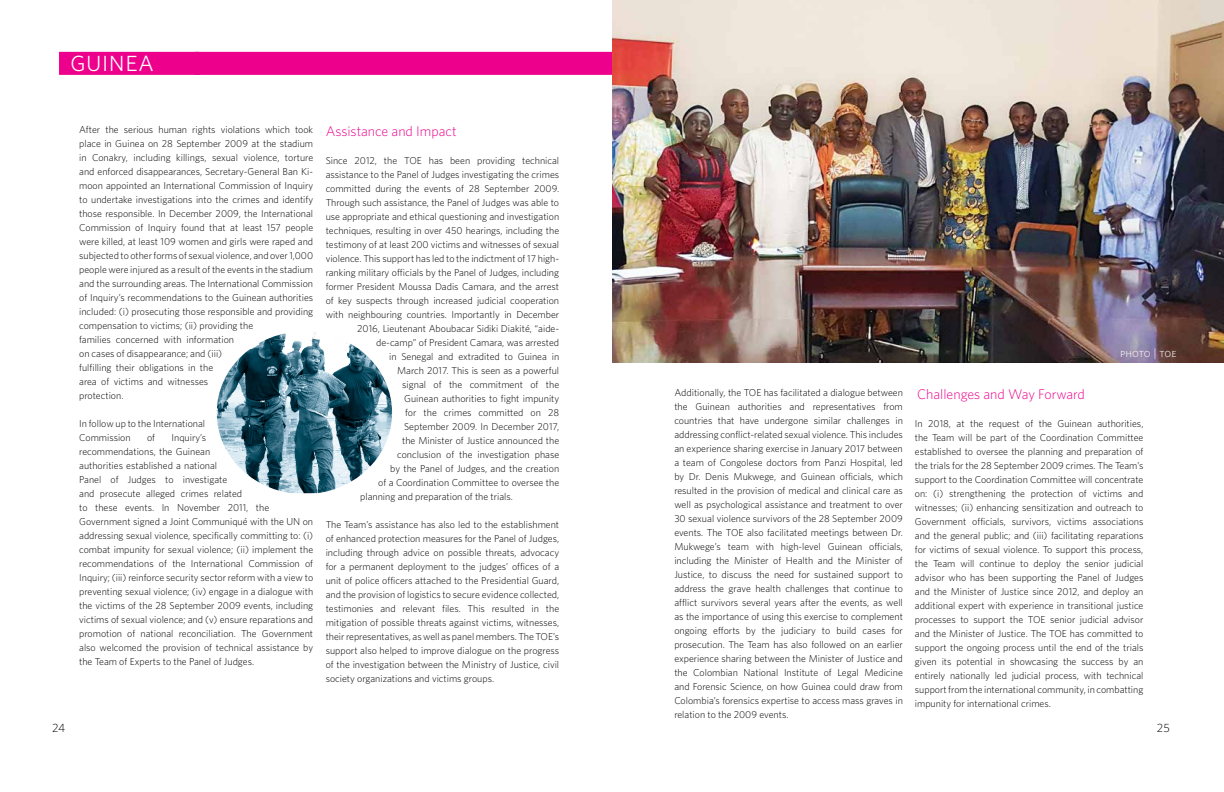
<style>
.page{position:relative;width:1224px;height:792px;background:#fff}
.page>*{position:absolute;margin:0;border:0;box-sizing:border-box;transform-origin:0 0}
.t1{font:30px "Whitney Light SC";color:#fff}
.t2{font:300 14px "Whitney";color:#ec008c}
.t3{font:12px "Whitney Light SC";letter-spacing:-.005em;color:#fff}
.t4{font:300 12px "Whitney";color:#000}
.t5{font:300 10px/14px "Whitney";color:#000;text-align:justify}
</style>
<div class="page">
<img style="left:612px;top:0;width:612px;height:363px">
<div style="left:59px;top:52px;width:553px;height:23px;background:#ec008c"></div>
<img style="left:218px;top:333px;width:173px;height:160px">
<div style="left:213px;top:328px;width:183px;height:170px;border:4px solid #fff;border-radius:50%"></div>
<h1 class="t1" style="left:70px;top:43px;width:85px">guinea</h1>
<p class="t5" style="left:79px;top:123px;width:236px;text-align:left">After the serious human rights violations which took place in Guinea on 28 September 2009 at the stadium in Conakry, including killings, sexual violence, torture and enforced disappearances, Secretary-General Ban Ki&shy;moon appointed an International Commission of Inquiry to undertake investigations into the crimes and identify those responsible. In December 2009, the International Commission of Inquiry found that at least 157 people were killed, at least 109 women and girls were raped and subjected to other forms of sexual violence, and over 1,000 people were injured as a result of the events in the stadium and the surrounding areas. The International Commission of Inquiry’s recommendations to the Guinean authorities included: (i) prosecuting those responsible and providing compensation to victims; (ii) providing the<br>families concerned with information<br>on cases of disappearance; and (iii)<br>fulfilling their obligations in the<br>area of victims and witnesses<br>protection.</p>
<p class="t5" style="left:79px;top:417px;width:127px">In follow up to the International<br>Commission</p>
<p class="t5" style="left:147px;top:431px;width:10px">of</p>
<p class="t5" style="left:79px;top:431px;width:236px;text-align:left;text-indent:92px">Inquiry’s<br>recommendations, the Guinean<br>authorities established a national<br>Panel of Judges to investigate<br>and prosecute alleged crimes related<br>to these events. In November 2011, the Government signed a Joint Communiqué with the UN on addressing sexual violence, specifically committing to: (i) combat impunity for sexual violence; (ii) implement the recommendations of the International Commission of Inquiry; (iii) reinforce security sector reform with a view to preventing sexual violence; (iv) engage in a dialogue with the victims of the 28 September 2009 events, including victims of sexual violence; and (v) ensure reparations and promotion of national reconciliation. The Government also welcomed the provision of technical assistance by the Team of Experts to the Panel of Judges.</p>
<h2 class="t2" style="left:326px;top:123px;width:132px">Assistance and Impact</h2>
<p class="t5" style="left:326px;top:153px;width:235px">Since 2012, the TOE has been providing technical</p>
<p class="t5" style="left:326px;top:167px;width:235px">assistance to the Panel of Judges investigating the crimes</p>
<p class="t5" style="left:326px;top:181px;width:235px">committed during the events of 28 September 2009.</p>
<p class="t5" style="left:326px;top:195px;width:235px">Through such assistance, the Panel of Judges was able to</p>
<p class="t5" style="left:326px;top:209px;width:235px">use appropriate and ethical questioning and investigation</p>
<p class="t5" style="left:326px;top:223px;width:235px">techniques, resulting in over 450 hearings, including the</p>
<p class="t5" style="left:326px;top:237px;width:235px">testimony of at least 200 victims and witnesses of sexual</p>
<p class="t5" style="left:326px;top:251px;width:235px">violence. This support has led to the indictment of 17 high-</p>
<p class="t5" style="left:326px;top:265px;width:235px">ranking military officials by the Panel of Judges, including</p>
<p class="t5" style="left:326px;top:279px;width:235px">former President Moussa Dadis Camara, and the arrest</p>
<p class="t5" style="left:326px;top:293px;width:235px">of key suspects through increased judicial cooperation</p>
<p class="t5" style="left:326px;top:307px;width:235px">with neighbouring countries. Importantly in December</p>
<p class="t5" style="left:357px;top:321px;width:204px">2016, Lieutenant Aboubacar Sidiki Diakité, “aide-</p>
<p class="t5" style="left:376px;top:335px;width:185px">de-camp” of President Camara, was arrested</p>
<p class="t5" style="left:389px;top:349px;width:172px">in Senegal and extradited to Guinea in</p>
<p class="t5" style="left:397px;top:363px;width:164px">March 2017. This is seen as a powerful</p>
<p class="t5" style="left:402px;top:377px;width:158px">signal of the commitment of the</p>
<p class="t5" style="left:404px;top:391px;width:156px">Guinean authorities to fight impunity</p>
<p class="t5" style="left:405px;top:405px;width:155px">for the crimes committed on 28</p>
<p class="t5" style="left:404px;top:419px;width:157px">September 2009. In December 2017,</p>
<p class="t5" style="left:402px;top:433px;width:159px">the Minister of Justice announced the</p>
<p class="t5" style="left:397px;top:447px;width:163px">conclusion of the investigation phase</p>
<p class="t5" style="left:390px;top:461px;width:171px">by the Panel of Judges, and the creation</p>
<p class="t5" style="left:378px;top:475px;width:182px">of a Coordination Committee to oversee the</p>
<p class="t5" style="left:360px;top:489px;width:154px">planning and preparation of the trials.</p>
<p class="t5" style="left:326px;top:517px;width:235px">The Team’s assistance has also led to the establishment of enhanced protection measures for the Panel of Judges, including through advice on possible threats, advocacy for a permanent deployment to the judges’ offices of a unit of police officers attached to the Presidential Guard, and the provision of logistics to secure evidence collected, testimonies and relevant files. This resulted in the mitigation of possible threats against victims, witnesses, their representatives, as well as panel members. The TOE’s support also helped to improve dialogue on the progress of the investigation between the Ministry of Justice, civil society organizations and victims groups.</p>
<p class="t3" style="left:1120px;top:346px;width:58px">photo | toe</p>
<p class="t5" style="left:674px;top:385px;width:230px">Additionally, the TOE has facilitated a dialogue between the Guinean authorities and representatives from countries that have undergone similar challenges in addressing conflict-related sexual violence. This includes an experience sharing exercise in January 2017 between a team of Congolese doctors from Panzi Hospital, led by Dr. Denis Mukwege, and Guinean officials, which resulted in the provision of medical and clinical care as well as psychological assistance and treatment to over 30 sexual violence survivors of the 28 September 2009 events. The TOE also facilitated meetings between Dr.<br>Mukwege’s team with high-level Guinean officials, including the Minister of Health and the Minister of Justice, to discuss the need for sustained support to address the grave health challenges that continue to afflict survivors several years after the events, as well as the importance of using this exercise to complement ongoing efforts by the judiciary to build cases for prosecution. The Team has also followed on an earlier experience sharing between the Minister of Justice and the Colombian National Institute of Legal Medicine and Forensic Science, on how Guinea could draw from Colombia’s forensics expertise to access mass graves in relation to the 2009 events.</p>
<h2 class="t2" style="left:917px;top:386px;width:169px">Challenges and Way Forward</h2>
<p class="t5" style="left:915px;top:416px;width:230px">In 2018, at the request of the Guinean authorities, the Team will be part of the Coordination Committee established to oversee the planning and preparation of the trials for the 28 September 2009 crimes. The Team’s support to the Coordination Committee will concentrate on: (i) strengthening the protection of victims and witnesses; (ii) enhancing sensitization and outreach to Government officials, survivors, victims associations and the general public; and (iii) facilitating reparations for victims of sexual violence. To support this process, the Team will continue to deploy the senior judicial advisor who has been supporting the Panel of Judges and the Minister of Justice since 2012, and deploy an additional expert with experience in transitional justice processes to support the TOE senior judicial advisor and the Minister of Justice. The TOE has committed to support the ongoing process until the end of the trials given its potential in showcasing the success by an entirely nationally led judicial process, with technical support from the international community, in combatting impunity for international crimes.</p>
<p class="t4" style="left:52px;top:721px;width:15px">24</p>
<p class="t4" style="left:1157px;top:721px;width:14px">25</p>
</div>
